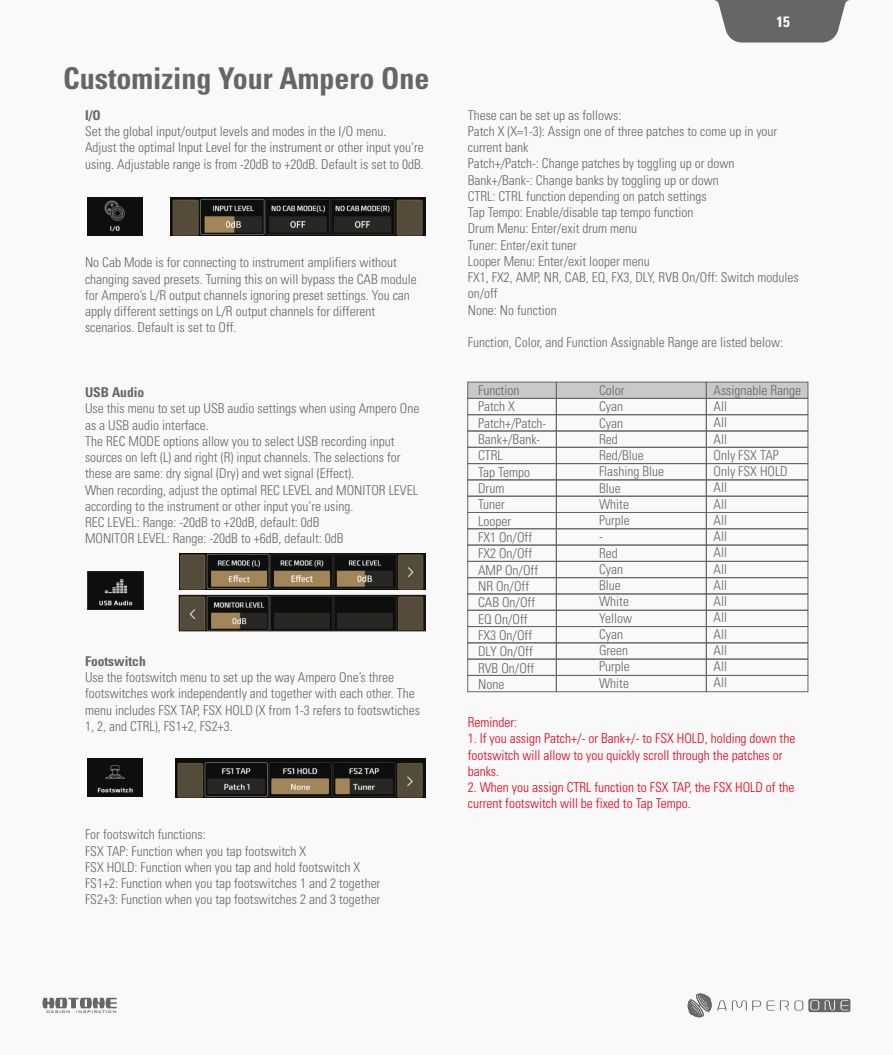
<style>
.page{position:relative;width:893px;height:1055px;background:#fff}
.page>*{position:absolute;margin:0;border:0;box-sizing:border-box;transform-origin:0 0}
.t1{font:700 condensed 30px "Univers LT Std";color:#666}
.t2{font:700 condensed 15px "Univers LT Std";color:#fff}
.t3{font:300 condensed 13.5px/16.2px "Univers LT Std";color:#666}
.t4{font:300 condensed 13.5px/16.2px "Univers LT Std";color:#e60013}
.t5{font:700 condensed 13.5px "Univers LT Std";color:#666}
.t6{font:500 4.95px "Bank Gothic BT";letter-spacing:.075em;color:#666}
</style>
<div class="page">
<div style="left:0;top:0;width:893px;height:1054px;background:#f9f9f9"></div>
<svg style="left:43px;top:997px;width:74px;height:11px"></svg>
<svg style="left:467px;top:381px;width:342px;height:18px;background:#c2c2c3"></svg>
<div style="left:467px;top:398px;width:90px;height:17px;border:1px solid #666"></div>
<div style="left:556px;top:398px;width:151px;height:17px;border:1px solid #666"></div>
<div style="left:706px;top:398px;width:102px;height:17px;border:1px solid #666"></div>
<div style="left:467px;top:414px;width:90px;height:17px;border:1px solid #666"></div>
<div style="left:467px;top:430px;width:90px;height:18px;border:1px solid #666"></div>
<div style="left:467px;top:447px;width:90px;height:17px;border:1px solid #666"></div>
<div style="left:467px;top:463px;width:90px;height:17px;border:1px solid #666"></div>
<div style="left:467px;top:479px;width:90px;height:17px;border:1px solid #666"></div>
<div style="left:467px;top:496px;width:90px;height:17px;border:1px solid #666"></div>
<div style="left:467px;top:512px;width:90px;height:17px;border:1px solid #666"></div>
<div style="left:556px;top:414px;width:151px;height:17px;border:1px solid #666"></div>
<div style="left:556px;top:430px;width:151px;height:18px;border:1px solid #666"></div>
<div style="left:556px;top:447px;width:151px;height:17px;border:1px solid #666"></div>
<div style="left:556px;top:463px;width:151px;height:17px;border:1px solid #666"></div>
<div style="left:556px;top:479px;width:151px;height:17px;border:1px solid #666"></div>
<div style="left:556px;top:496px;width:151px;height:17px;border:1px solid #666"></div>
<div style="left:556px;top:512px;width:151px;height:17px;border:1px solid #666"></div>
<div style="left:706px;top:414px;width:102px;height:17px;border:1px solid #666"></div>
<div style="left:706px;top:430px;width:102px;height:18px;border:1px solid #666"></div>
<div style="left:706px;top:447px;width:102px;height:17px;border:1px solid #666"></div>
<div style="left:706px;top:463px;width:102px;height:17px;border:1px solid #666"></div>
<div style="left:706px;top:479px;width:102px;height:17px;border:1px solid #666"></div>
<div style="left:706px;top:496px;width:102px;height:17px;border:1px solid #666"></div>
<div style="left:706px;top:512px;width:102px;height:17px;border:1px solid #666"></div>
<div style="left:467px;top:528px;width:90px;height:17px;border:1px solid #666"></div>
<div style="left:556px;top:528px;width:151px;height:17px;border:1px solid #666"></div>
<div style="left:706px;top:528px;width:102px;height:17px;border:1px solid #666"></div>
<svg style="left:714px;top:0;width:136px;height:43px;background:#7d7d7d"></svg>
<img style="left:88px;top:197px;width:54px;height:38px">
<img style="left:89px;top:573px;width:53px;height:35px">
<div style="left:87px;top:571px;width:57px;height:39px;border:1px solid #231916"></div>
<img style="left:176px;top:758px;width:249px;height:39px">
<img style="left:88px;top:758px;width:55px;height:38px">
<img style="left:179px;top:553px;width:246px;height:36px">
<div style="left:467px;top:544px;width:90px;height:18px;border:1px solid #666"></div>
<div style="left:556px;top:544px;width:151px;height:18px;border:1px solid #666"></div>
<div style="left:706px;top:544px;width:102px;height:18px;border:1px solid #666"></div>
<div style="left:467px;top:561px;width:90px;height:17px;border:1px solid #666"></div>
<div style="left:467px;top:577px;width:90px;height:17px;border:1px solid #666"></div>
<div style="left:467px;top:593px;width:90px;height:17px;border:1px solid #666"></div>
<div style="left:467px;top:610px;width:90px;height:17px;border:1px solid #666"></div>
<div style="left:467px;top:626px;width:90px;height:17px;border:1px solid #666"></div>
<div style="left:467px;top:642px;width:90px;height:17px;border:1px solid #666"></div>
<div style="left:467px;top:658px;width:90px;height:18px;border:1px solid #666"></div>
<div style="left:556px;top:561px;width:151px;height:17px;border:1px solid #666"></div>
<div style="left:556px;top:577px;width:151px;height:17px;border:1px solid #666"></div>
<div style="left:556px;top:593px;width:151px;height:17px;border:1px solid #666"></div>
<div style="left:556px;top:610px;width:151px;height:17px;border:1px solid #666"></div>
<div style="left:556px;top:626px;width:151px;height:17px;border:1px solid #666"></div>
<div style="left:556px;top:642px;width:151px;height:17px;border:1px solid #666"></div>
<div style="left:556px;top:658px;width:151px;height:18px;border:1px solid #666"></div>
<div style="left:706px;top:561px;width:102px;height:17px;border:1px solid #666"></div>
<div style="left:706px;top:577px;width:102px;height:17px;border:1px solid #666"></div>
<div style="left:706px;top:593px;width:102px;height:17px;border:1px solid #666"></div>
<div style="left:706px;top:610px;width:102px;height:17px;border:1px solid #666"></div>
<div style="left:706px;top:626px;width:102px;height:17px;border:1px solid #666"></div>
<div style="left:706px;top:642px;width:102px;height:17px;border:1px solid #666"></div>
<div style="left:706px;top:658px;width:102px;height:18px;border:1px solid #666"></div>
<div style="left:467px;top:675px;width:90px;height:17px;border:1px solid #666"></div>
<div style="left:556px;top:675px;width:151px;height:17px;border:1px solid #666"></div>
<div style="left:706px;top:675px;width:102px;height:17px;border:1px solid #666"></div>
<svg style="left:687px;top:993px;width:163px;height:25px"></svg>
<img style="left:170px;top:197px;width:255px;height:38px">
<img style="left:181px;top:597px;width:243px;height:32px">
<div style="left:179px;top:595px;width:247px;height:36px;border:1px solid #231916"></div>
<h1 class="t1" style="left:63px;top:68px;width:368px">Customizing Your Ampero One</h1>
<p class="t5" style="left:85px;top:110px;width:17px">I/O</p>
<p class="t3" style="left:85px;top:125px;width:340px">Set the global input/output levels and modes in the I/O menu.<br>Adjust the optimal Input Level for the instrument or other input you’re using. Adjustable range is from -20dB to +20dB. Default is set to 0dB.</p>
<p class="t3" style="left:85px;top:256px;width:333px">No Cab Mode is for connecting to instrument amplifiers without changing saved presets. Turning this on will bypass the CAB module for Ampero’s L/R output channels ignoring preset settings. You can apply different settings on L/R output channels for different scenarios. Default is set to Off.</p>
<p class="t5" style="left:85px;top:387px;width:61px">USB Audio</p>
<p class="t3" style="left:85px;top:402px;width:336px">Use this menu to set up USB audio settings when using Ampero One as a USB audio interface.<br>The REC MODE options allow you to select USB recording input sources on left (L) and right (R) input channels. The selections for these are same: dry signal (Dry) and wet signal (Effect).<br>When recording, adjust the optimal REC LEVEL and MONITOR LEVEL according to the instrument or other input you’re using.<br>REC LEVEL: Range: -20dB to +20dB, default: 0dB<br>MONITOR LEVEL: Range: -20dB to +6dB, default: 0dB</p>
<p class="t5" style="left:85px;top:656px;width:62px">Footswitch</p>
<p class="t3" style="left:85px;top:671px;width:336px">Use the footswitch menu to set up the way Ampero One’s three footswitches work independently and together with each other. The menu includes FSX TAP, FSX HOLD (X from 1-3 refers to footswtiches 1, 2, and CTRL), FS1+2, FS2+3.</p>
<p class="t3" style="left:85px;top:828px;width:297px">For footswitch functions:<br>FSX TAP: Function when you tap footswitch X<br>FSX HOLD: Function when you tap and hold footswitch X FS1+2: Function when you tap footswitches 1 and 2 together FS2+3: Function when you tap footswitches 2 and 3 together</p>
<p class="t2" style="left:776px;top:16px;width:15px">15</p>
<p class="t3" style="left:468px;top:109px;width:333px">These can be set up as follows:<br>Patch X (X=1-3): Assign one of three patches to come up in your current bank<br>Patch+/Patch-: Change patches by toggling up or down Bank+/Bank-: Change banks by toggling up or down<br>CTRL: CTRL function depending on patch settings<br>Tap Tempo: Enable/disable tap tempo function<br>Drum Menu: Enter/exit drum menu<br>Tuner: Enter/exit tuner<br>Looper Menu: Enter/exit looper menu<br>FX1, FX2, AMP, NR, CAB, EQ, FX3, DLY, RVB On/Off: Switch modules on/off<br>None: No function</p>
<p class="t3" style="left:468px;top:336px;width:317px">Function, Color, and Function Assignable Range are listed below:</p>
<p class="t3" style="left:478px;top:384px;width:70px">Function<br>Patch X<br>Patch+/Patch-<br>Bank+/Bank-<br>CTRL<br>Tap Tempo<br>Drum<br>Tuner<br>Looper<br>FX1 On/Off<br>FX2 On/Off<br>AMP On/Off<br>NR On/Off<br>CAB On/Off<br>EQ On/Off<br>FX3 On/Off<br>DLY On/Off<br>RVB On/Off<br>None</p>
<p class="t3" style="left:599px;top:384px;width:67px">Color<br>Cyan<br>Cyan<br>Red<br>Red/Blue<br>Flashing Blue<br>Blue<br>White<br>Purple<br>-<br>Red<br>Cyan<br>Blue<br>White<br>Yellow<br>Cyan<br>Green<br>Purple<br>White</p>
<p class="t3" style="left:713px;top:384px;width:89px">Assignable Range<br>All<br>All<br>All<br>Only FSX TAP<br>Only FSX HOLD<br>All<br>All<br>All<br>All<br>All<br>All<br>All<br>All<br>All<br>All<br>All<br>All<br>All</p>
<p class="t4" style="left:468px;top:716px;width:51px">Reminder:</p>
<p class="t4" style="left:468px;top:732px;width:329px">1. If you assign Patch+/- or Bank+/- to FSX HOLD, holding down the footswitch will allow to you quickly scroll through the patches or banks.</p>
<p class="t4" style="left:468px;top:780px;width:328px">2. When you assign CTRL function to FSX TAP, the FSX HOLD of the current footswitch will be fixed to Tap Tempo.</p>
<p class="t6" style="left:46px;top:1009px;width:72px">DESIGN INSPIRATION</p>
</div>
